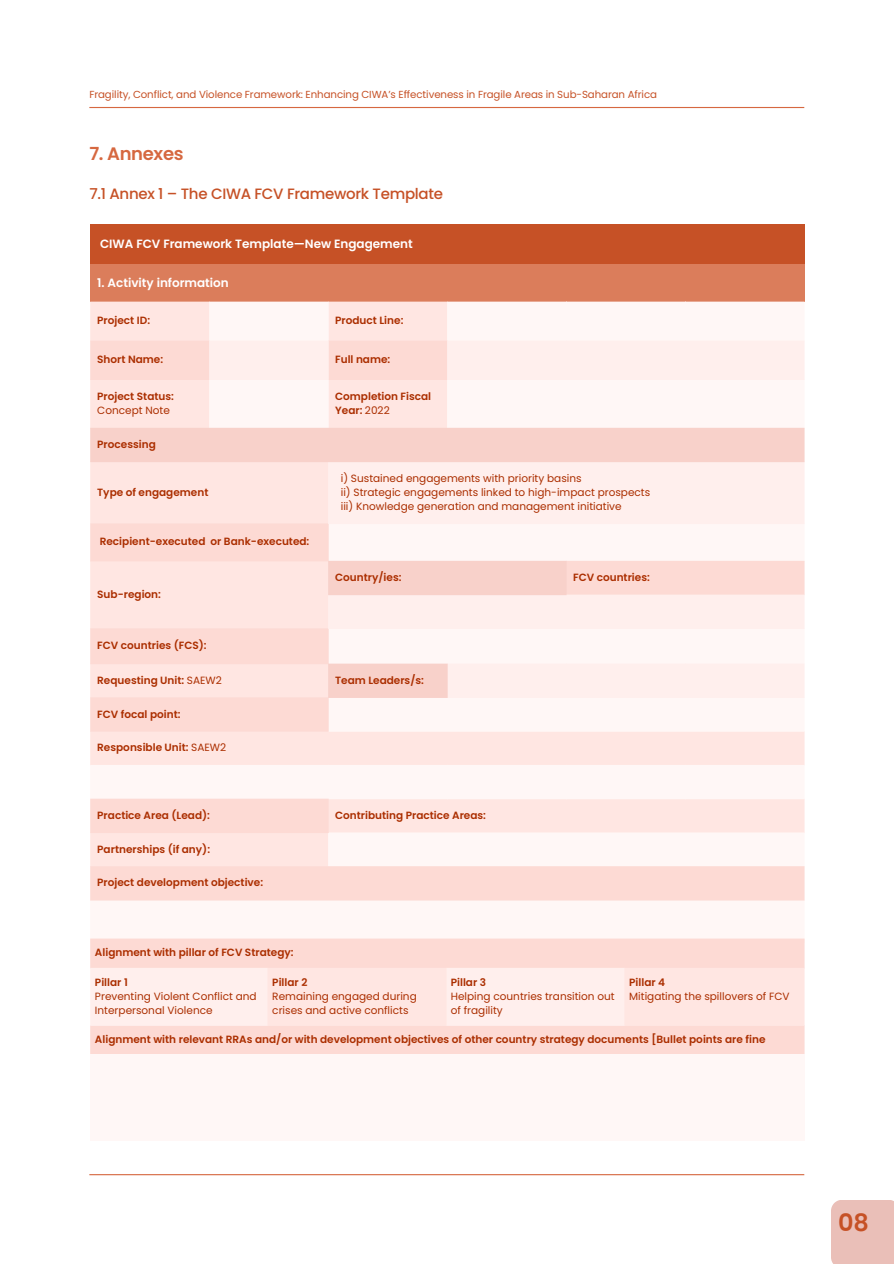
<style>
.page{position:relative;width:894px;height:1264px;background:#fff}
.page>*{position:absolute;margin:0;border:0;box-sizing:border-box;transform-origin:0 0}
.t1{font:600 24px "Poppins";color:#c65126}
.t2{font:600 18px "Poppins";letter-spacing:-.02em;color:#d66840}
.t3{font:500 15px "Poppins";letter-spacing:-.02em;color:#c65126}
.t4{font:600 12px "Poppins";color:#fff}
.t5{font:600 10.5px/14px "Poppins";color:#ab2e00}
.t6{font:10.5px/14px "Poppins";color:#ab2e00}
.t7{font:10.2px "Poppins";letter-spacing:-.01em;color:#c65126}
.s1{font-weight:400}
</style>
<div class="page">
<hr style="left:89px;top:1174px;width:715px;height:1px;background:#d66840">
<div style="left:90px;top:224px;width:714px;height:41px;background:#c65126"></div>
<div style="left:90px;top:264px;width:714px;height:38px;background:#db7d5b"></div>
<svg style="left:90px;top:301px;width:714px;height:600px;fill:#fff7f6"></svg>
<svg style="left:90px;top:340px;width:714px;height:560px"></svg>
<svg style="left:209px;top:340px;width:595px;height:88px"></svg>
<svg style="left:90px;top:428px;width:714px;height:270px"></svg>
<div style="left:90px;top:938px;width:714px;height:116px;background:#fddad4"></div>
<svg style="left:90px;top:967px;width:714px;height:58px;background:#feeae7"></svg>
<div style="left:90px;top:1054px;width:714px;height:86px;background:#fff7f6"></div>
<div style="left:831px;top:1200px;width:62px;height:63px;background:#eabfb8"></div>
<hr style="left:89px;top:107px;width:715px;height:1px;background:#d66840">
<p class="t7" style="left:89px;top:87px;width:569px">Fragility, Conflict, and Violence Framework: Enhancing CIWA’s Effectiveness in Fragile Areas in Sub-Saharan Africa</p>
<p class="t2" style="left:89px;top:141px;width:96px">7. Annexes</p>
<p class="t3" style="left:89px;top:183px;width:355px">7.1 Annex 1 – The CIWA FCV Framework Template</p>
<p class="t4" style="left:100px;top:236px;width:314px">CIWA FCV Framework Template—New Engagement</p>
<h1 class="t4" style="left:97px;top:275px;width:133px">1. Activity information</h1>
<h2 class="t5" style="left:97px;top:314px;width:54px">Project ID:</h2>
<p class="t5" style="left:335px;top:314px;width:70px">Product Line:</p>
<p class="t5" style="left:97px;top:352px;width:67px">Short Name:</p>
<p class="t5" style="left:335px;top:352px;width:57px">Full name:</p>
<p class="t5" style="left:97px;top:389px;width:78px">Project Status:<br><span class="s1">Concept Note</span></p>
<p class="t5" style="left:335px;top:389px;width:97px">Completion Fiscal<br>Year: <span class="s1">2022</span></p>
<p class="t5" style="left:97px;top:437px;width:60px">Processing</p>
<p class="t5" style="left:97px;top:485px;width:113px">Type of engagement</p>
<p class="t6" style="left:341px;top:471px;width:242px">i) Sustained engagements with priority basins</p>
<p class="t6" style="left:341px;top:485px;width:311px">ii) Strategic engagements linked to high-impact prospects</p>
<p class="t6" style="left:341px;top:499px;width:282px">iii) Knowledge generation and management initiative</p>
<p class="t5" style="left:100px;top:534px;width:211px">Recipient-executed or Bank-executed:</p>
<p class="t5" style="left:97px;top:587px;width:65px">Sub-region:</p>
<p class="t5" style="left:335px;top:570px;width:68px">Country/ies:</p>
<p class="t5" style="left:573px;top:570px;width:78px">FCV countries:</p>
<p class="t5" style="left:97px;top:638px;width:111px">FCV countries (FCS):</p>
<p class="t5" style="left:97px;top:673px;width:126px">Requesting Unit: <span class="s1">SAEW2</span></p>
<p class="t5" style="left:335px;top:673px;width:90px">Team Leaders/s:</p>
<p class="t5" style="left:97px;top:707px;width:85px">FCV focal point:</p>
<p class="t5" style="left:97px;top:740px;width:130px">Responsible Unit: <span class="s1">SAEW2</span></p>
<p class="t5" style="left:97px;top:808px;width:114px">Practice Area (Lead):</p>
<p class="t5" style="left:335px;top:808px;width:152px">Contributing Practice Areas:</p>
<p class="t5" style="left:97px;top:842px;width:114px">Partnerships (if any):</p>
<p class="t5" style="left:97px;top:875px;width:167px">Project development objective:</p>
<p class="t5" style="left:95px;top:945px;width:200px">Alignment with pillar of FCV Strategy:</p>
<p class="t5" style="left:95px;top:975px;width:34px">Pillar 1</p>
<p class="t6" style="left:95px;top:989px;width:163px">Preventing Violent Conflict and<br>Interpersonal Violence</p>
<p class="t5" style="left:629px;top:975px;width:37px">Pillar 4</p>
<p class="t6" style="left:629px;top:989px;width:162px">Mitigating the spillovers of FCV</p>
<p class="t5" style="left:95px;top:1032px;width:671px">Alignment with relevant RRAs and/or with development objectives of other country strategy documents [Bullet points are fine</p>
<p class="t5" style="left:272px;top:975px;width:37px">Pillar 2</p>
<p class="t6" style="left:272px;top:989px;width:146px">Remaining engaged during crises and active conflicts</p>
<p class="t5" style="left:450px;top:975px;width:37px">Pillar 3</p>
<p class="t6" style="left:450px;top:989px;width:165px">Helping countries transition out of fragility</p>
<p class="t1" style="left:838px;top:1205px;width:32px">08</p>
</div>
